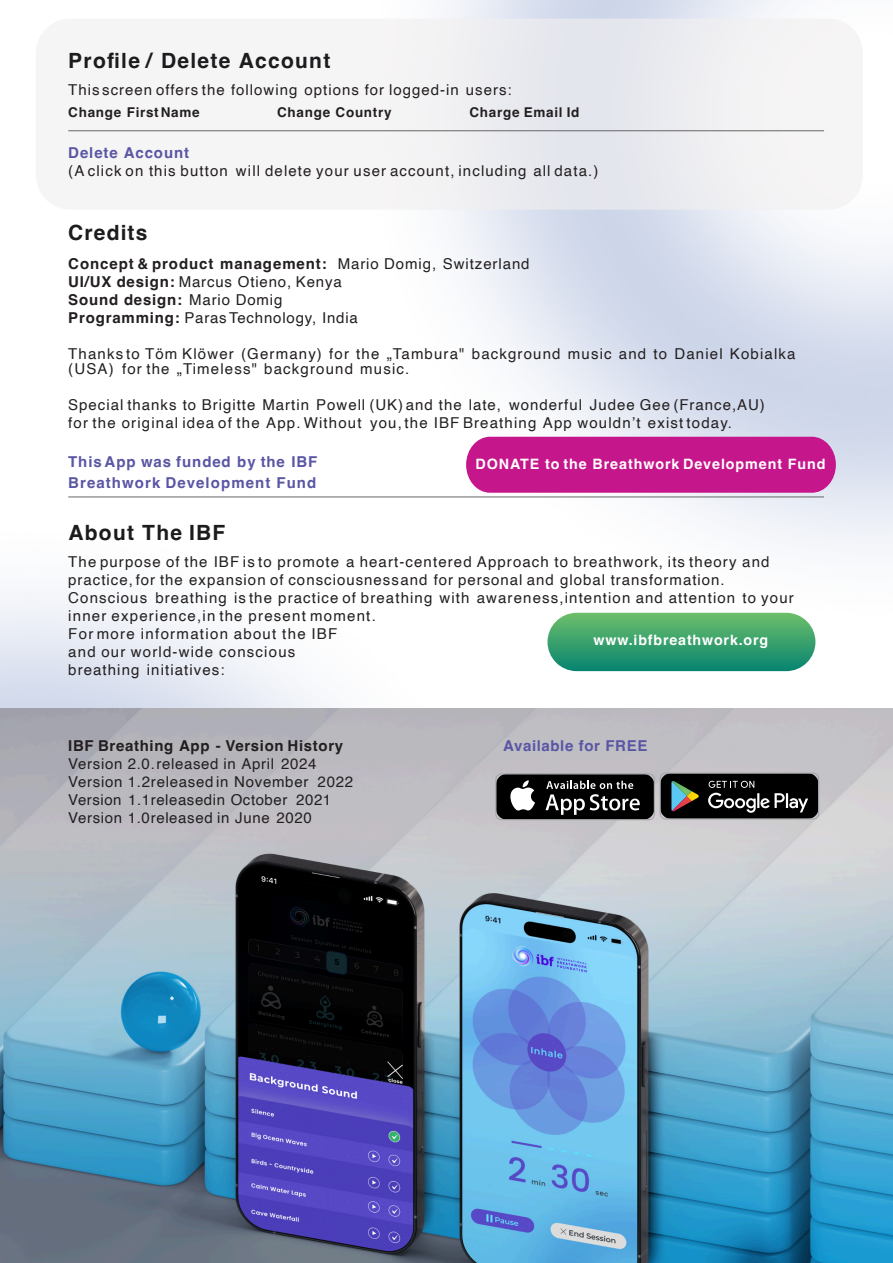
<style>
.page{position:relative;width:893px;height:1263px;background:#fff}
.page>*{position:absolute;margin:0;border:0;box-sizing:border-box;transform-origin:0 0}
.t1{font:700 33px "Helvetica";letter-spacing:.02em;color:#fff;scale:.34 1}
.t2{font:700 21px "Helvetica";letter-spacing:.06em;color:#1c1c1f}
.t3{font:15px/18px "Helvetica";letter-spacing:.075em;color:#231f20}
.t4{font:15px/18px "Helvetica";letter-spacing:.055em;color:#231f20}
.t5{font:15px/18px "Helvetica";letter-spacing:.045em;color:#231f20}
.t6{font:700 15px/21px "Helvetica";letter-spacing:.06em;color:#5a56a4}
.t7{font:700 15px "Helvetica";letter-spacing:.045em;color:#231f20}
.t8{font:700 15px "Helvetica";letter-spacing:.04em;color:#5a56a4}
.t9{font:700 14.25px "Helvetica";letter-spacing:.065em;color:#fff}
.t10{font:700 13.5px "Helvetica";letter-spacing:.055em;color:#231f20}
.s1{font-weight:700}
</style>
<div class="page">
<img style="left:341px;top:0;width:552px;height:643px">
<img style="left:0;top:501px;width:565px;height:208px">
<div style="left:547px;top:613px;width:268px;height:58px;background:linear-gradient(to bottom,#6dbf6a,#098570);border-radius:29px"></div>
<img style="left:0;top:709px;width:893px;height:554px">
<hr style="left:68px;top:497px;width:756px;height:1px;background:#666667">
<svg style="left:495px;top:772px;width:324px;height:48px;background:#373838"></svg>
<div style="left:36px;top:19px;width:827px;height:191px;background:linear-gradient(to right,#f6f5f5,#ecedf1);border-radius:34px"></div>
<hr style="left:68px;top:131px;width:756px;height:1px;background:#666667">
<div style="left:466px;top:437px;width:370px;height:56px;background:#c6168c"></div>
<h2 class="t2" style="left:68px;top:52px;width:264px">Profile / Delete Account</h2>
<p class="t3" style="left:68px;top:81px;width:445px">This screen offers the following options for logged-in users:</p>
<p class="t10" style="left:68px;top:107px;width:133px">Change First Name</p>
<p class="t10" style="left:277px;top:107px;width:116px">Change Country</p>
<p class="t10" style="left:469px;top:107px;width:111px">Charge Email Id</p>
<p class="t6" style="left:68px;top:143px;width:122px">Delete Account</p>
<p class="t3" style="left:68px;top:162px;width:532px">(A click on this button will delete your user account, including all data.)</p>
<h2 class="t2" style="left:68px;top:224px;width:81px">Credits</h2>
<p class="t4" style="left:68px;top:255px;width:463px"><span class="s1">Concept &amp; product management:</span> Mario Domig, Switzerland <span class="s1">UI/UX design:</span> Marcus Otieno, Kenya<br><span class="s1">Sound design:</span> Mario Domig<br><span class="s1">Programming:</span> Paras Technology, India</p>
<p class="t3" style="left:68px;top:347px;width:729px;line-height:15px">Thanks to Töm Klöwer (Germany) for the „Tambura" background music and to Daniel Kobialka (USA) for the „Timeless" background music.</p>
<p class="t3" style="left:68px;top:396px;width:698px">Special thanks to Brigitte Martin Powell (UK) and the late, wonderful Judee Gee (France,AU) for the original idea of the App. Without you, the IBF Breathing App wouldn’t exist today.</p>
<p class="t6" style="left:68px;top:452px;width:251px">This App was funded by the IBF<br>Breathwork Development Fund</p>
<h2 class="t2" style="left:68px;top:524px;width:158px">About The IBF</h2>
<p class="t3" style="left:68px;top:553px;width:727px">The purpose of the IBF is to promote a heart-centered Approach to breathwork, its theory and practice, for the expansion of consciousness and for personal and global transformation.<br>Conscious breathing is the practice of breathing with awareness, intention and attention to your inner experience, in the present moment.</p>
<p class="t9" style="left:594px;top:635px;width:176px">www.ibfbreathwork.org</p>
<h1 class="t1" style="left:484px;top:449px;width:923px">https://ibfbreathwork.org/breathwork-development-fund/</h1>
<p class="t9" style="left:475px;top:458px;width:352px">DONATE to the Breathwork Development Fund</p>
<p class="t3" style="left:68px;top:625px;width:271px">For more information about the IBF and our world-wide conscious breathing initiatives:</p>
<p class="t7" style="left:68px;top:740px;width:276px">IBF Breathing App - Version History</p>
<p class="t5" style="left:68px;top:756px;width:286px">Version 2.0. released in April 2024<br>Version 1.2 released in November 2022<br>Version 1.1released in October 2021<br>Version 1.0 released in June 2020</p>
<p class="t8" style="left:503px;top:740px;width:146px">Available for FREE</p>
</div>
